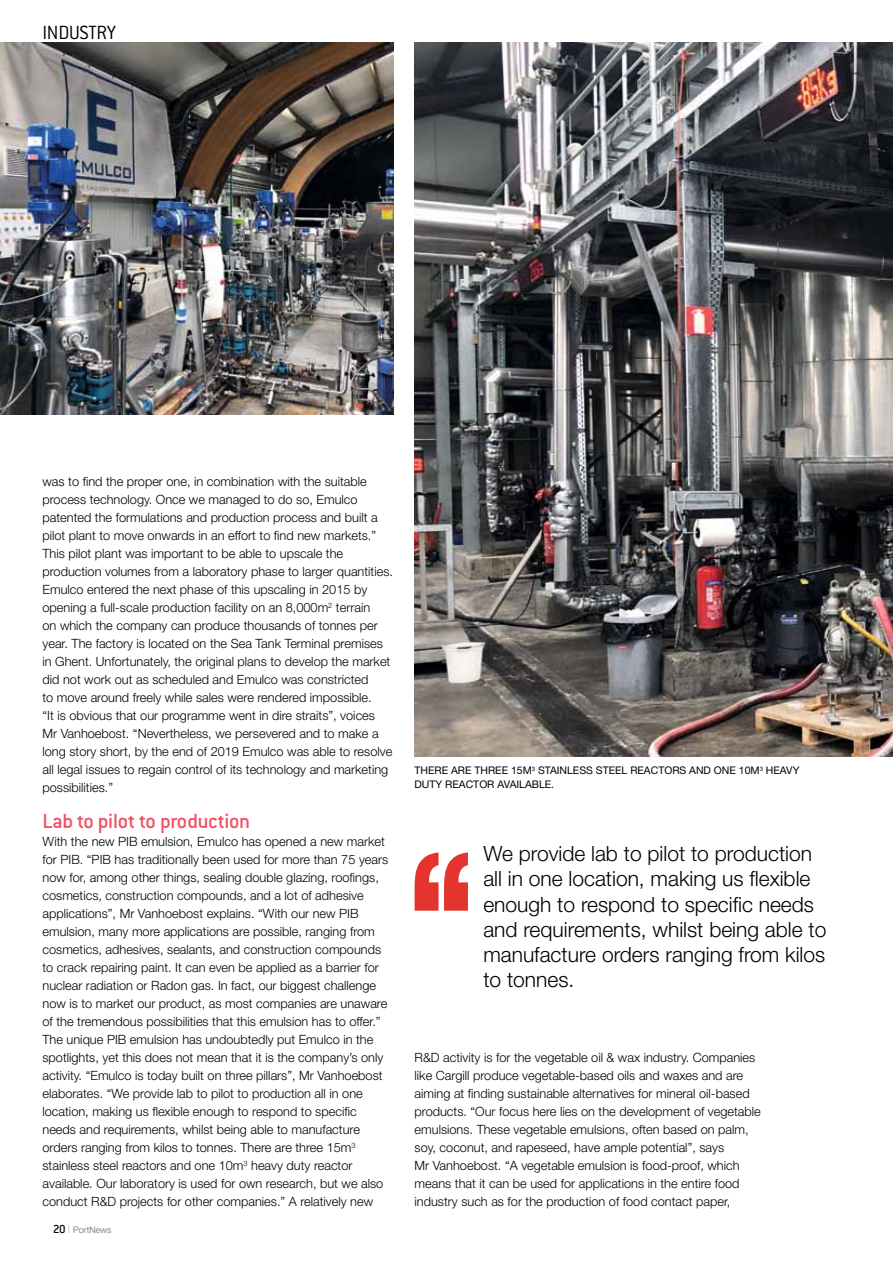
<style>
.page{position:relative;width:893px;height:1263px;background:#fff}
.page>*{position:absolute;margin:0;border:0;box-sizing:border-box;transform-origin:0 0}
.t1{font:500 22.5px "Conduit ITC";letter-spacing:-.015em;color:#f34e64}
.t2{font:300 21px/25.2px "Helvetica Neue LT Std";color:#000}
.t3{font:300 21px "Conduit ITC";letter-spacing:-.02em;color:#000}
.t4{font:300 12.75px/18px "Helvetica Neue LT Std";color:#000}
.t5{font:10.5px "Helvetica Neue LT Std";color:#000}
.t6{font:300 9px "Helvetica Neue LT Std";color:#676767}
.s1{font-family:"Conduit ITC";font-weight:500;font-size:12.75px;color:#000}
.s2{font-weight:200;font-size:12px}
</style>
<div class="page">
<img style="left:415px;top:43px;width:478px;height:713px">
<svg style="left:444px;top:852px;width:24px;height:59px"></svg>
<svg style="left:415px;top:852px;width:23px;height:59px"></svg>
<img style="left:0;top:43px;width:393px;height:371px">
<h2 class="t3" style="left:43px;top:21px;width:75px">INDUSTRY</h2>
<p class="t4" style="left:43px;top:472px;width:352px">was to find the proper one, in combination with the suitable process technology. Once we managed to do so, Emulco patented the formulations and production process and built a pilot plant to move onwards in an effort to find new markets.” This pilot plant was important to be able to upscale the production volumes from a laboratory phase to larger quantities.<br>Emulco entered the next phase of this upscaling in 2015 by opening a full-scale production facility on an 8,000m<sup>2</sup> terrain<br>on which the company can produce thousands of tonnes per year. The factory is located on the Sea Tank Terminal premises in Ghent. Unfortunately, the original plans to develop the market did not work out as scheduled and Emulco was constricted<br>to move around freely while sales were rendered impossible.<br>“It is obvious that our programme went in dire straits”, voices<br>Mr Vanhoebost. “Nevertheless, we persevered and to make a long story short, by the end of 2019 Emulco was able to resolve all legal issues to regain control of its technology and marketing possibilities.”</p>
<h1 class="t1" style="left:43px;top:808px;width:209px">Lab to pilot to production</h1>
<p class="t4" style="left:43px;top:832px;width:347px">With the new PIB emulsion, Emulco has opened a new market for PIB. “PIB has traditionally been used for more than 75 years now for, among other things, sealing double glazing, roofings, cosmetics, construction compounds, and a lot of adhesive applications”, Mr Vanhoebost explains. “With our new PIB emulsion, many more applications are possible, ranging from cosmetics, adhesives, sealants, and construction compounds to crack repairing paint. It can even be applied as a barrier for nuclear radiation or Radon gas. In fact, our biggest challenge now is to market our product, as most companies are unaware of the tremendous possibilities that this emulsion has to offer.” The unique PIB emulsion has undoubtedly put Emulco in the spotlights, yet this does not mean that it is the company’s only activity. “Emulco is today built on three pillars”, Mr Vanhoebost elaborates. “We provide lab to pilot to production all in one location, making us flexible enough to respond to specific needs and requirements, whilst being able to manufacture orders ranging from kilos to tonnes. There are three 15m<sup>3 </sup>stainless steel reactors and one 10m<sup>3</sup> heavy duty reactor available. Our laboratory is used for own research, but we also conduct R&amp;D projects for other companies.” A relatively new</p>
<p class="t6" style="left:53px;top:1224px;width:60px"><span class="s1">20</span> <span class="s2">I</span> PortNews</p>
<p class="t5" style="left:415px;top:764px;width:231px">THERE ARE THREE 15M<sup>3</sup> STAI NLESS STEEL REACTO</p>
<p class="t5" style="left:672px;top:764px;width:129px">RS AND ONE 10M<sup>3</sup> HEAVY</p>
<p class="t5" style="left:415px;top:778px;width:46px">DUTY REACTO</p>
<p class="t5" style="left:487px;top:778px;width:17px">R AVAI</p>
<p class="t5" style="left:519px;top:778px;width:37px">LABLE.</p>
<h2 class="t2" style="left:483px;top:840px;width:345px">We provide lab to pilot to production all in one location, making us flexible enough to respond to specific needs and requirements, whilst being able to manufacture orders ranging from kilos to tonnes.</h2>
<p class="t4" style="left:415px;top:1048px;width:348px">R&amp;D activity is for the vegetable oil &amp; wax industry. Companies like Cargill produce vegetable-based oils and waxes and are aiming at finding sustainable alternatives for mineral oil-based products. “Our focus here lies on the development of vegetable emulsions. These vegetable emulsions, often based on palm, soy, coconut, and rapeseed, have ample potential”, says<br>Mr Vanhoebost. “A vegetable emulsion is food-proof, which means that it can be used for applications in the entire food industry such as for the production of food contact paper,</p>
</div>
